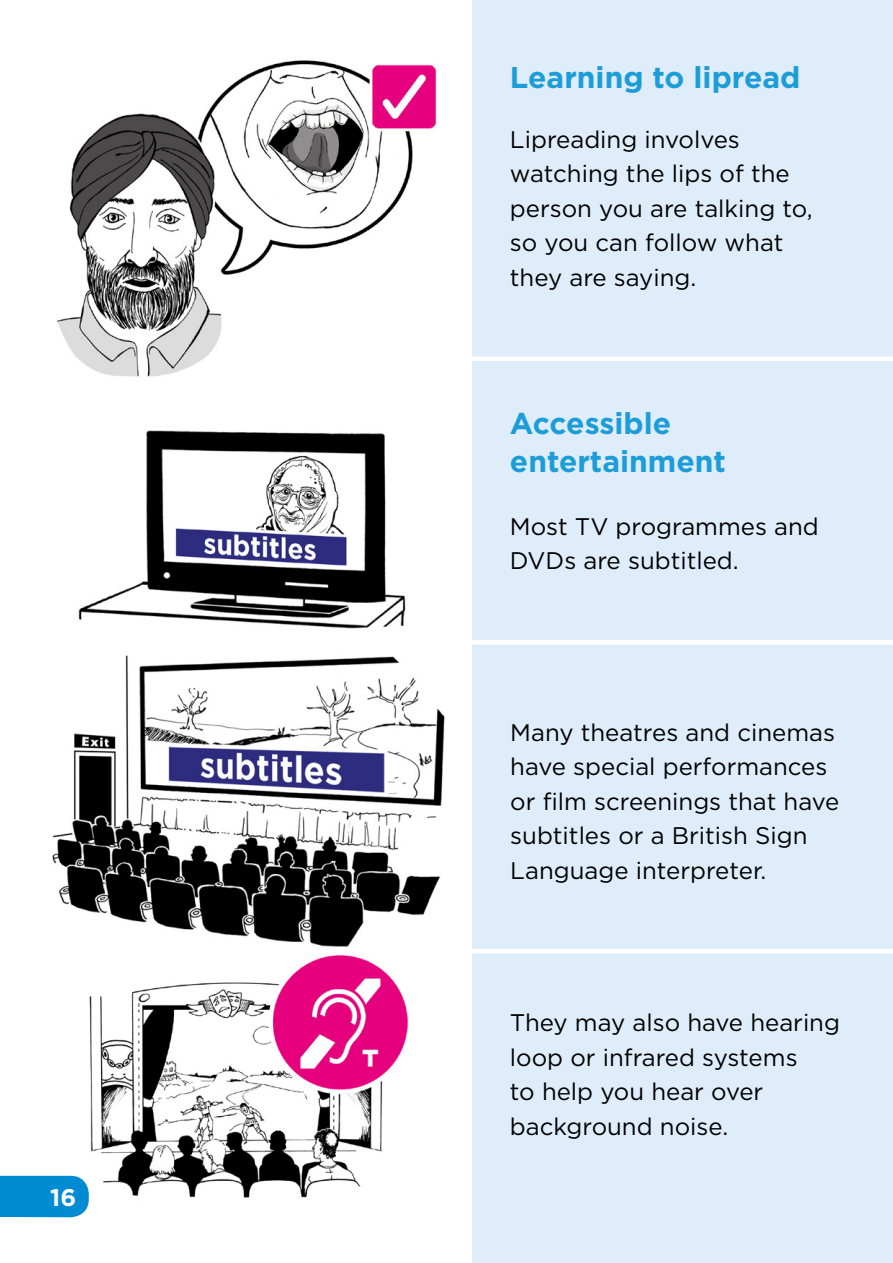
<style>
.page{position:relative;width:893px;height:1263px;background:#fff}
.page>*{position:absolute;margin:0;border:0;box-sizing:border-box;transform-origin:0 0}
.t1{font:700 30px/37.5px "Gotham";color:#1d9dd8}
.t2{font:24px/34.5px "Gotham";color:#000}
.t3{font:700 24px "Gotham";color:#fff}
</style>
<div class="page">
<div style="left:473px;top:0;width:420px;height:1263px;background:#dfedfa"></div>
<img style="left:56px;top:60px;width:381px;height:317px">
<hr style="left:289px;top:357px;width:604px;height:4px;background:#fff">
<img style="left:78px;top:430px;width:328px;height:199px">
<img style="left:52px;top:655px;width:393px;height:292px">
<img style="left:89px;top:955px;width:320px;height:243px">
<hr style="left:0;top:640px;width:893px;height:4px;background:#fff">
<hr style="left:0;top:949px;width:893px;height:4px;background:#fff">
<div style="left:0;top:1176px;width:89px;height:41px;background:#008bd2"></div>
<p class="t3" style="left:50px;top:1182px;width:28px">16</p>
<p class="t1" style="left:510px;top:58px;width:292px">Learning to lipread</p>
<p class="t2" style="left:510px;top:121px;width:304px">Lipreading involves watching the lips of the person you are talking to, so you can follow what they are saying.</p>
<p class="t1" style="left:510px;top:405px;width:217px">Accessible entertainment</p>
<p class="t2" style="left:510px;top:508px;width:310px">Most TV programmes and<br>DVDs are subtitled.</p>
<p class="t2" style="left:510px;top:715px;width:331px">Many theatres and cinemas have special performances or film screenings that have subtitles or a British Sign<br>Language interpreter.</p>
<p class="t2" style="left:510px;top:1005px;width:332px">They may also have hearing loop or infrared systems<br>to help you hear over background noise.</p>
</div>
